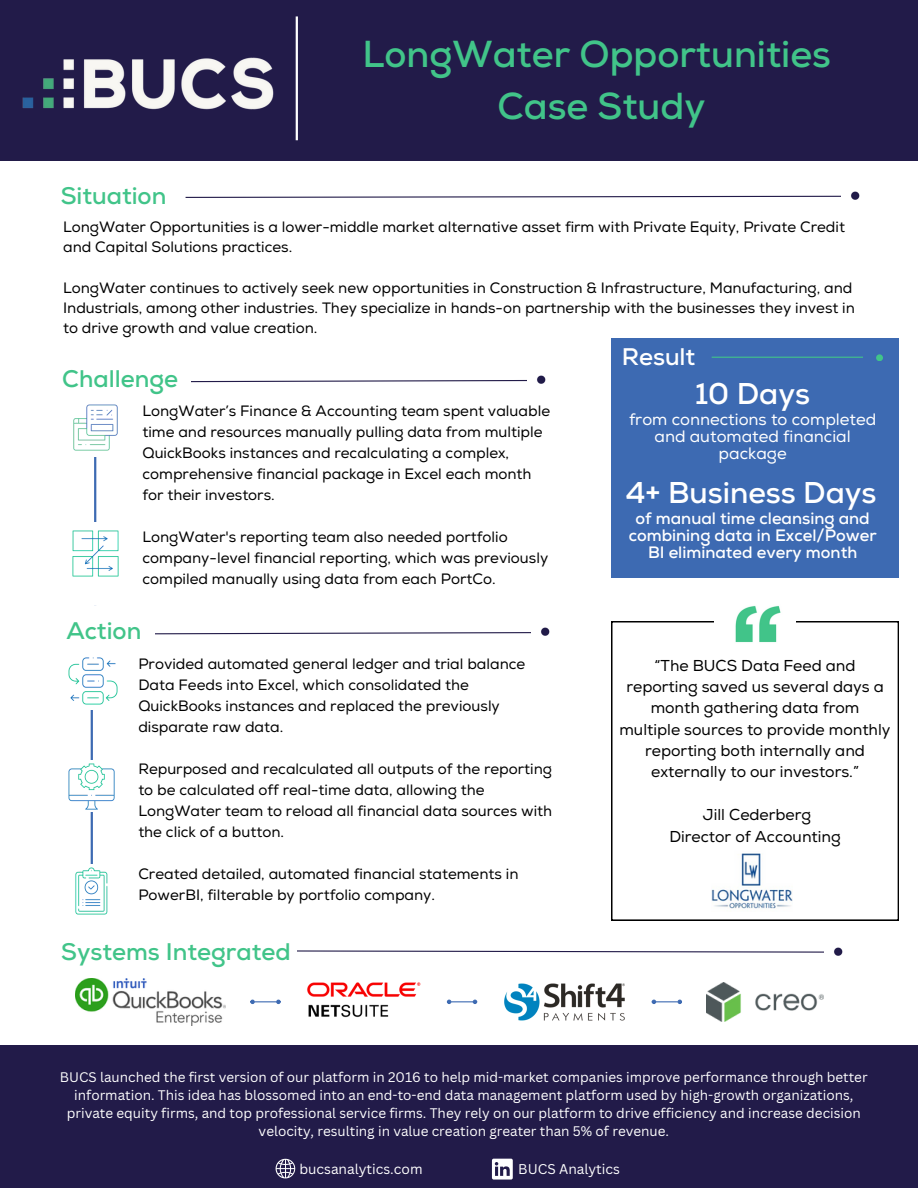
<style>
.page{position:relative;width:918px;height:1188px;background:#fff}
.page>*{position:absolute;margin:0;border:0;box-sizing:border-box;transform-origin:0 0}
.t1{font:700 37.5px/51.8px "Nexa";color:#41c489;text-align:center}
.t2{font:700 30px "Nexa";color:#fff}
.t3{font:700 24px "Nexa";color:#41c489}
.t4{font:700 24px "Nexa";color:#fff}
.t5{font:700 16.5px/16.8px "Nexa";color:#fff;text-align:center}
.t6{font:16.5px/16.8px "Nexa";color:#fff;text-align:center}
.t7{font:15.75px/21.3px "Nexa";color:#000;text-align:center}
.t8{font:15px/21px "Nexa";color:#000}
.t9{font:13.65px "Canva Sans";color:#fff}
.t10{font:13.5px/18px "Canva Sans";color:#fff;text-align:center}
</style>
<div class="page">
<svg style="left:185px;top:195px;width:656px;height:3px"></svg>
<img style="left:851px;top:192px;width:9px;height:7px">
<hr style="left:94px;top:404px;width:2px;height:201px;background:#3d6ab2">
<svg style="left:74px;top:380px;width:453px;height:76px"></svg>
<svg style="left:155px;top:632px;width:376px;height:3px"></svg>
<img style="left:537px;top:376px;width:9px;height:8px">
<img style="left:541px;top:628px;width:9px;height:8px">
<svg style="left:611px;top:621px;width:287px;height:300px"></svg>
<div style="left:714px;top:599px;width:82px;height:52px;background:#fff"></div>
<img style="left:735px;top:605px;width:46px;height:38px">
<div style="left:611px;top:338px;width:288px;height:239px;background:#3d6ab2"></div>
<hr style="left:712px;top:357px;width:158px;height:1px;background:#41c489">
<div style="left:864px;top:344px;width:28px;height:25px;background:#3d6ab2"></div>
<div style="left:876px;top:354px;width:7px;height:7px;background:#41c489;border-radius:50%"></div>
<div style="left:0;top:0;width:918px;height:160px;background:#221b49"></div>
<hr style="left:296px;top:16px;width:2px;height:124px;background:#fff">
<img style="left:22px;top:57px;width:252px;height:53px">
<div style="left:0;top:1046px;width:918px;height:142px;background:#221b49"></div>
<svg style="left:275px;top:1158px;width:21px;height:21px"></svg>
<svg style="left:492px;top:1159px;width:21px;height:21px"></svg>
<img style="left:712px;top:851px;width:81px;height:60px">
<img style="left:707px;top:982px;width:117px;height:39px">
<img style="left:504px;top:983px;width:121px;height:38px">
<img style="left:73px;top:404px;width:46px;height:46px">
<svg style="left:72px;top:523px;width:47px;height:82px"></svg>
<img style="left:73px;top:530px;width:46px;height:46px">
<hr style="left:91px;top:677px;width:2px;height:201px;background:#3d6ab2">
<svg style="left:90px;top:851px;width:3px;height:17px"></svg>
<svg style="left:85px;top:760px;width:13px;height:51px"></svg>
<img style="left:68px;top:763px;width:47px;height:46px">
<img style="left:68px;top:657px;width:50px;height:49px">
<img style="left:75px;top:868px;width:33px;height:46px">
<img style="left:76px;top:978px;width:150px;height:48px">
<svg style="left:250px;top:1000px;width:31px;height:4px"></svg>
<svg style="left:297px;top:947px;width:544px;height:9px"></svg>
<img style="left:307px;top:982px;width:114px;height:36px">
<svg style="left:652px;top:1000px;width:30px;height:4px"></svg>
<svg style="left:447px;top:1000px;width:30px;height:4px"></svg>
<p class="t3" style="left:61px;top:181px;width:107px">Situation</p>
<p class="t1" style="left:363px;top:30px;width:470px">LongWater Opportunities<br>Case Study</p>
<h4 class="t8" style="left:63px;top:217px;width:783px;line-height:20.2px">LongWater Opportunities is a lower-middle market alternative asset firm with Private Equity, Private Credit and Capital Solutions practices.</h4>
<h4 class="t8" style="left:63px;top:278px;width:793px;line-height:20.2px">LongWater continues to actively seek new opportunities in Construction &amp; Infrastructure, Manufacturing, and<br>Industrials, among other industries. They specialize in hands-on partnership with the businesses they invest in to drive growth and value creation.</h4>
<h1 class="t3" style="left:62px;top:365px;width:117px">Challenge</h1>
<p class="t8" style="left:142px;top:401px;width:409px">LongWater’s Finance &amp; Accounting team spent valuable time and resources manually pulling data from multiple QuickBooks instances and recalculating a complex, comprehensive financial package in Excel each month for their investors.</p>
<p class="t8" style="left:142px;top:527px;width:407px">LongWater's reporting team also needed portfolio company-level financial reporting, which was previously compiled manually using data from each PortCo.</p>
<h2 class="t3" style="left:66px;top:616px;width:76px">Action</h2>
<p class="t8" style="left:138px;top:654px;width:389px">Provided automated general ledger and trial balance Data Feeds into Excel, which consolidated the QuickBooks instances and replaced the previously disparate raw data.</p>
<p class="t8" style="left:138px;top:759px;width:415px">Repurposed and recalculated all outputs of the reporting to be calculated off real-time data, allowing the LongWater team to reload all financial data sources with the click of a button.</p>
<h4 class="t8" style="left:138px;top:864px;width:382px">Created detailed, automated financial statements in<br>PowerBI, filterable by portfolio company.</h4>
<p class="t3" style="left:61px;top:937px;width:231px">Systems Integrated</p>
<h2 class="t4" style="left:622px;top:343px;width:75px">Result</h2>
<p class="t2" style="left:695px;top:376px;width:116px">10 Days</p>
<p class="t6" style="left:629px;top:412px;width:249px">from connections to completed and automated financial package</p>
<p class="t2" style="left:626px;top:475px;width:252px">4+ Business Days</p>
<p class="t5" style="left:629px;top:511px;width:249px">of manual time cleansing and combining data in Excel/Power<br>BI eliminated every month</p>
<p class="t7" style="left:619px;top:655px;width:273px">“The BUCS Data Feed and reporting saved us several days a month gathering data from multiple sources to provide monthly reporting both internally and externally to our investors.”</p>
<p class="t7" style="left:669px;top:805px;width:173px">Jill Cederberg<br>Director of Accounting</p>
<p class="t10" style="left:60px;top:1068px;width:809px">BUCS launched the first version of our platform in 2016 to help mid-market companies improve performance through better information. This idea has blossomed into an end-to-end data management platform used by high-growth organizations, private equity firms, and top professional service firms. They rely on our platform to drive efficiency and increase decision velocity, resulting in value creation greater than 5% of revenue.</p>
<h4 class="t9" style="left:299px;top:1159px;width:125px">bucsanalytics.com</h4>
<h3 class="t9" style="left:518px;top:1160px;width:103px">BUCS Analytics</h3>
</div>
